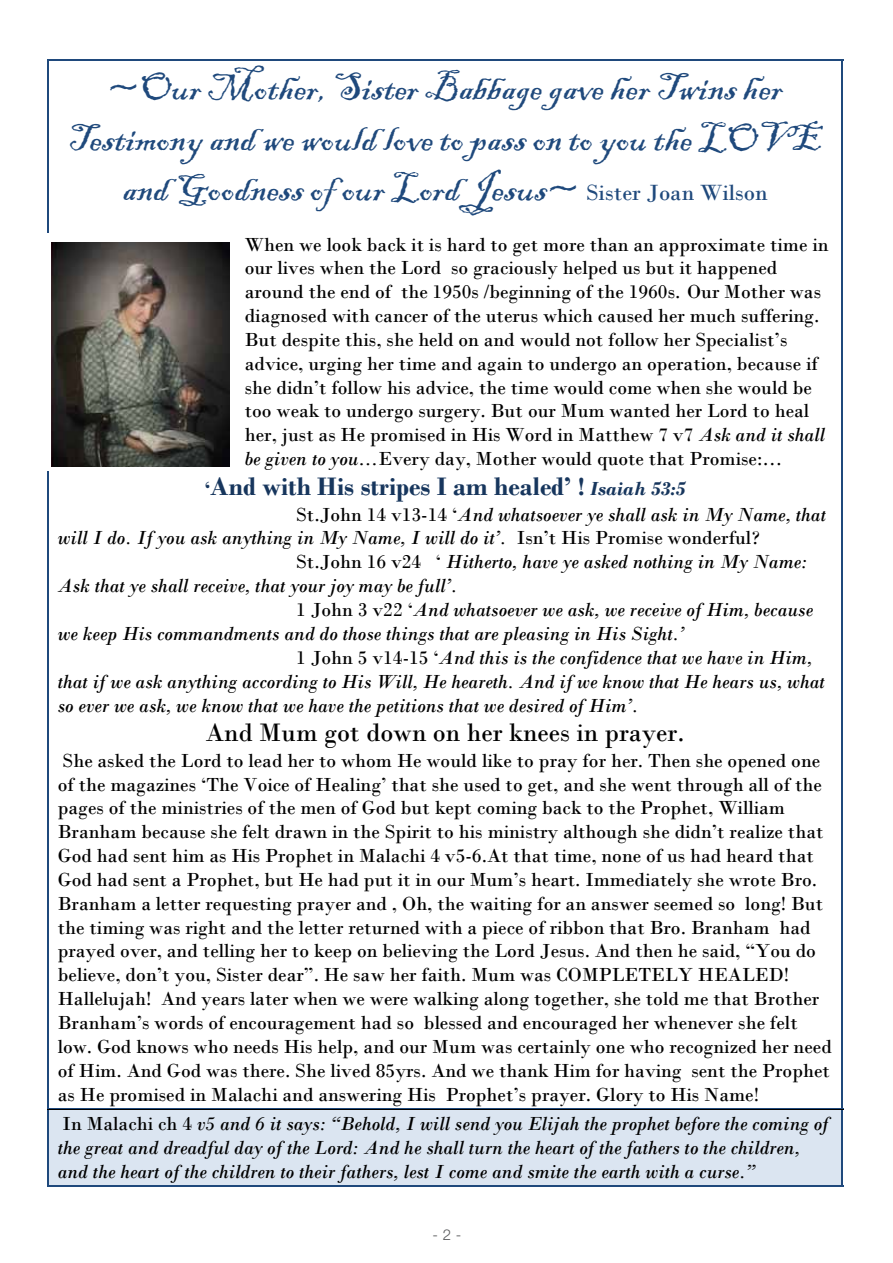
<style>
.page{position:relative;width:893px;height:1263px;background:#fff}
.page>*{position:absolute;margin:0;border:0;box-sizing:border-box;transform-origin:0 0}
.t1{font:39.75px/51px "Blackadder ITC";color:#1f497c;text-align:center}
.t2{font:700 26.55px "Bodoni";color:#17365d}
.t3{font:26.55px "Bodoni";color:#000}
.t4{font:19.8px/23.9px "Bodoni";color:#000}
.t5{font:italic 19.8px/24px "Bodoni";color:#000}
.t6{font:300 15px "Helvetica Neue LT Pro";color:#58595b}
.s1{font-family:"Bodoni";font-size:23.1px}
.s2{font-style:italic}
.s3{font-size:19.8px}
.s4{font-style:italic;font-size:19.8px}
.s5{font-style:normal}
</style>
<div class="page">
<hr style="left:47px;top:60px;width:796px;height:1px;background:#1f497c">
<hr style="left:47px;top:61px;width:2px;height:53px;background:#1f497c">
<hr style="left:842px;top:61px;width:1px;height:53px;background:#1f497c">
<hr style="left:47px;top:114px;width:2px;height:51px;background:#1f497c">
<hr style="left:842px;top:114px;width:1px;height:51px;background:#1f497c">
<hr style="left:47px;top:165px;width:2px;height:67px;background:#1f497c">
<hr style="left:842px;top:165px;width:1px;height:67px;background:#1f497c">
<svg style="left:842px;top:232px;width:1px;height:239px"></svg>
<hr style="left:47px;top:471px;width:2px;height:31px;background:#1f497c">
<hr style="left:842px;top:471px;width:1px;height:31px;background:#1f497c">
<hr style="left:47px;top:502px;width:2px;height:24px;background:#1f497c">
<hr style="left:47px;top:526px;width:2px;height:24px;background:#1f497c">
<hr style="left:47px;top:550px;width:2px;height:24px;background:#1f497c">
<hr style="left:47px;top:574px;width:2px;height:24px;background:#1f497c">
<hr style="left:47px;top:598px;width:2px;height:23px;background:#1f497c">
<hr style="left:47px;top:621px;width:2px;height:24px;background:#1f497c">
<hr style="left:47px;top:645px;width:2px;height:24px;background:#1f497c">
<hr style="left:47px;top:669px;width:2px;height:24px;background:#1f497c">
<hr style="left:47px;top:693px;width:2px;height:24px;background:#1f497c">
<svg style="left:842px;top:502px;width:1px;height:215px"></svg>
<hr style="left:47px;top:717px;width:2px;height:32px;background:#1f497c">
<hr style="left:842px;top:717px;width:1px;height:32px;background:#1f497c">
<hr style="left:47px;top:749px;width:2px;height:23px;background:#1f497c">
<hr style="left:47px;top:772px;width:2px;height:24px;background:#1f497c">
<hr style="left:47px;top:796px;width:2px;height:24px;background:#1f497c">
<hr style="left:47px;top:820px;width:2px;height:24px;background:#1f497c">
<hr style="left:47px;top:844px;width:2px;height:24px;background:#1f497c">
<hr style="left:47px;top:868px;width:2px;height:23px;background:#1f497c">
<hr style="left:47px;top:891px;width:2px;height:24px;background:#1f497c">
<hr style="left:47px;top:915px;width:2px;height:24px;background:#1f497c">
<hr style="left:47px;top:939px;width:2px;height:24px;background:#1f497c">
<hr style="left:47px;top:963px;width:2px;height:24px;background:#1f497c">
<hr style="left:47px;top:987px;width:2px;height:24px;background:#1f497c">
<hr style="left:47px;top:1011px;width:2px;height:23px;background:#1f497c">
<hr style="left:47px;top:1034px;width:2px;height:24px;background:#1f497c">
<hr style="left:47px;top:1058px;width:2px;height:24px;background:#1f497c">
<hr style="left:47px;top:1108px;width:796px;height:1px;background:#1f497c">
<hr style="left:47px;top:1082px;width:2px;height:26px;background:#1f497c">
<div style="left:49px;top:1110px;width:793px;height:25px;background:#dbe5f1"></div>
<hr style="left:47px;top:1109px;width:796px;height:1px;background:#000">
<hr style="left:47px;top:1110px;width:2px;height:25px;background:#1f497c">
<div style="left:49px;top:1135px;width:793px;height:24px;background:#dbe5f1"></div>
<hr style="left:47px;top:1135px;width:2px;height:24px;background:#1f497c">
<div style="left:49px;top:1159px;width:793px;height:26px;background:#dbe5f1"></div>
<hr style="left:47px;top:1185px;width:796px;height:1px;background:#1f497c">
<hr style="left:47px;top:1159px;width:2px;height:26px;background:#1f497c">
<svg style="left:842px;top:749px;width:1px;height:436px"></svg>
<img style="left:51px;top:243px;width:179px;height:223px">
<h1 class="t1" style="left:68px;top:63px;width:755px">~Our Mother, Sister Babbage gave her Twins her<br>Testimony and we would love to pass on to you the LOVE and Goodness of our Lord Jesus~ <span class="s1">Sister Joan Wilson</span></h1>
<p class="t4" style="left:245px;top:232px;width:585px">When we look back it is hard to get more than an approximate time in our lives when the Lord so graciously helped us but it happened around the end of the 1950s /beginning of the 1960s. Our Mother was diagnosed with cancer of the uterus which caused her much suffering.<br>But despite this, she held on and would not follow her Specialist’s advice, urging her time and again to undergo an operation, because if she didn’t follow his advice, the time would come when she would be too weak to undergo surgery. But our Mum wanted her Lord to heal her, just as He promised in His Word in Matthew 7 v7 <span class="s2">Ask and it shall be given to you…</span>Every day, Mother would quote that Promise:…</p>
<h2 class="t2" style="left:205px;top:471px;width:482px"><span class="s3">‘</span>And with His stripes I am healed’ ! <span class="s4">Isaiah 53:5</span></h2>
<p class="t5" style="left:296px;top:502px;width:531px"><span class="s5">St.John 14 v13-14 ‘</span>And whatsoever ye shall ask in My Name, that</p>
<p class="t5" style="left:58px;top:526px;width:704px">will I do. If you ask anything in My Name, I will do it’. <span class="s5">Isn’t His Promise wonderful?</span></p>
<p class="t5" style="left:296px;top:550px;width:513px"><span class="s5">St.John 16 v24 ‘</span> Hitherto, have ye asked nothing in My Name:</p>
<p class="t5" style="left:58px;top:574px;width:401px">Ask that ye shall receive, that your joy may be full’.</p>
<p class="t5" style="left:296px;top:597px;width:518px"><span class="s5">1 John 3 v22 ‘</span>And whatsoever we ask, we receive of Him, because</p>
<p class="t5" style="left:58px;top:621px;width:628px">we keep His commandments and do those things that are pleasing in His Sight.’</p>
<p class="t5" style="left:296px;top:645px;width:518px"><span class="s5">1 John 5 v14-15 ‘</span>And this is the confidence that we have in Him,</p>
<p class="t5" style="left:58px;top:669px;width:769px">that if we ask anything according to His Will, He heareth. And if we know that He hears us, what</p>
<p class="t5" style="left:58px;top:693px;width:582px">so ever we ask, we know that we have the petitions that we desired of Him’.</p>
<h2 class="t3" style="left:206px;top:717px;width:481px">And Mum got down on her knees in prayer.</h2>
<p class="t4" style="left:58px;top:748px;width:776px">She asked the Lord to lead her to whom He would like to pray for her. Then she opened one of the magazines ‘The Voice of Healing’ that she used to get, and she went through all of the pages of the ministries of the men of God but kept coming back to the Prophet, William Branham because she felt drawn in the Spirit to his ministry although she didn’t realize that God had sent him as His Prophet in Malachi 4 v5-6.At that time, none of us had heard that God had sent a Prophet, but He had put it in our Mum’s heart. Immediately she wrote Bro.<br>Branham a letter requesting prayer and , Oh, the waiting for an answer seemed so long! But the timing was right and the letter returned with a piece of ribbon that Bro. Branham had prayed over, and telling her to keep on believing the Lord Jesus. And then he said, “You do believe, don’t you, Sister dear”. He saw her faith. Mum was COMPLETELY HEALED!<br>Hallelujah! And years later when we were walking along together, she told me that Brother Branham’s words of encouragement had so blessed and encouraged her whenever she felt low. God knows who needs His help, and our Mum was certainly one who recognized her need of Him. And God was there. She lived 85yrs. And we thank Him for having sent the Prophet as He promised in Malachi and answering His Prophet’s prayer. Glory to His Name!</p>
<p class="t5" style="left:58px;top:1111px;width:772px"><span class="s5">In Malachi ch 4</span> v5 and 6 it says: “Behold, I will send you Elijah the prophet before the coming of the great and dreadful day of the Lord: And he shall turn the heart of the fathers to the children, and the heart of the children to their fathers, lest I come and smite the earth with a curse.”</p>
<p class="t6" style="left:432px;top:1226px;width:30px">- 2 -</p>
</div>
